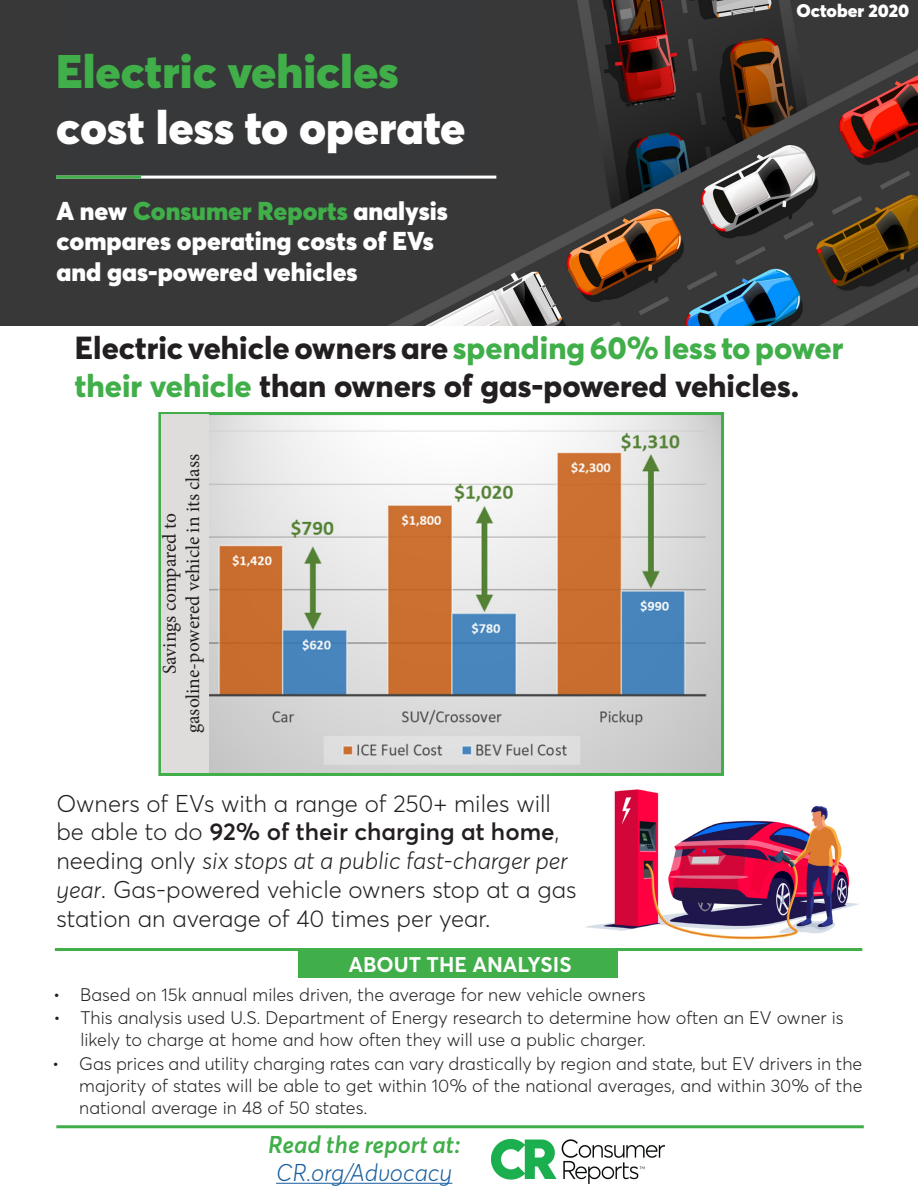
<style>
.page{position:relative;width:918px;height:1188px;background:#fff}
.page>*{position:absolute;margin:0;border:0;box-sizing:border-box;transform-origin:0 0}
.t1{font:900 46.5px/55.8px "Averta";color:#fff}
.t2{font:800 31.5px/37.8px "Averta";color:#231f20}
.t3{font:900 25.5px/30.6px "Averta";color:#fff}
.t4{font:300 24px/28.8px "Averta";color:#231f20}
.t5{font:italic 600 24px "Averta";color:#40ae49}
.t6{font:italic 300 24px "Averta";color:#175d9e}
.t7{font:700 21px "Averta";color:#fff}
.t8{font:19.5px "Minion Pro";color:#231f20}
.t9{font:300 18px/21.6px "Averta";color:#231f20}
.t10{font:900 18px "Averta";color:#fff}
.s1{color:#40ae49}
.s2{font-weight:600}
.s3{font-style:italic}
</style>
<div class="page">
<img style="left:586px;top:789px;width:277px;height:165px">
<img style="left:0;top:0;width:918px;height:326px">
<div style="left:56px;top:0;width:418px;height:175px;background:#373839"></div>
<hr style="left:56px;top:176px;width:440px;height:3px;background:#fff">
<hr style="left:56px;top:176px;width:85px;height:3px;background:#40ae49">
<hr style="left:56px;top:1125px;width:808px;height:3px;background:#40ae49">
<hr style="left:55px;top:948px;width:807px;height:3px;background:#40ae49">
<div style="left:298px;top:951px;width:319px;height:27px;background:#40ae49"></div>
<img style="left:491px;top:1139px;width:173px;height:44px">
<img style="left:209px;top:416px;width:511px;height:356px">
<div style="left:158px;top:412px;width:566px;height:364px;border:3px solid #40ae49"></div>
<div style="left:162px;top:414px;width:47px;height:359px;background:#dedddc"></div>
<hr style="left:276px;top:1183px;width:176px;height:1px;background:#175d9e">
<p class="t1" style="left:56px;top:43px;width:411px"><span class="s1">Electric vehicles </span>cost less to operate</p>
<p class="t3" style="left:56px;top:195px;width:393px">A new <span class="s1">Consumer Reports</span> analysis compares operating costs of EVs</p>
<p class="t3" style="left:56px;top:256px;width:303px">and gas-powered vehicles</p>
<p class="t10" style="left:797px;top:-1px;width:114px">October 2020</p>
<p class="t2" style="left:75px;top:329px;width:770px">Electric vehicle owners are <span class="s1">spending 60% less to power their vehicle</span> than owners of gas-powered vehicles.</p>
<p class="t8" style="left:180px;top:733px;width:281px;rotate:-90deg">gasoline-powered vehicle in its class</p>
<p class="t8" style="left:157px;top:674px;width:163px;rotate:-90deg">Savings compared to</p>
<p class="t4" style="left:56px;top:789px;width:522px">Owners of EVs with a range of 250+ miles will be able to do <span class="s2">92% of their charging at home</span>, needing only <span class="s3">six stops at a public fast-charger per year</span>. Gas-powered vehicle owners stop at a gas station an average of 40 times per year.</p>
<p class="t7" style="left:349px;top:951px;width:225px">ABOUT THE ANALYSIS</p>
<p class="t9" style="left:53px;top:984px;width:594px">• Based on 15k annual miles driven, the average for new vehicle owners</p>
<p class="t9" style="left:80px;top:1007px;width:765px;text-indent:-27px">• This analysis used U.S. Department of Energy research to determine how often an EV owner is likely to charge at home and how often they will use a public charger.</p>
<p class="t9" style="left:79px;top:1053px;width:785px;text-align:justify;text-indent:-27px">• Gas prices and utility charging rates can vary drastically by region and state, but EV drivers in the majority of states will be able to get within 10% of the national averages, and within 30% of the national average in 48 of 50 states.</p>
<p class="t5" style="left:268px;top:1129px;width:194px">Read the report at:</p>
<p class="t6" style="left:276px;top:1158px;width:178px">CR.org/Advocacy</p>
</div>
